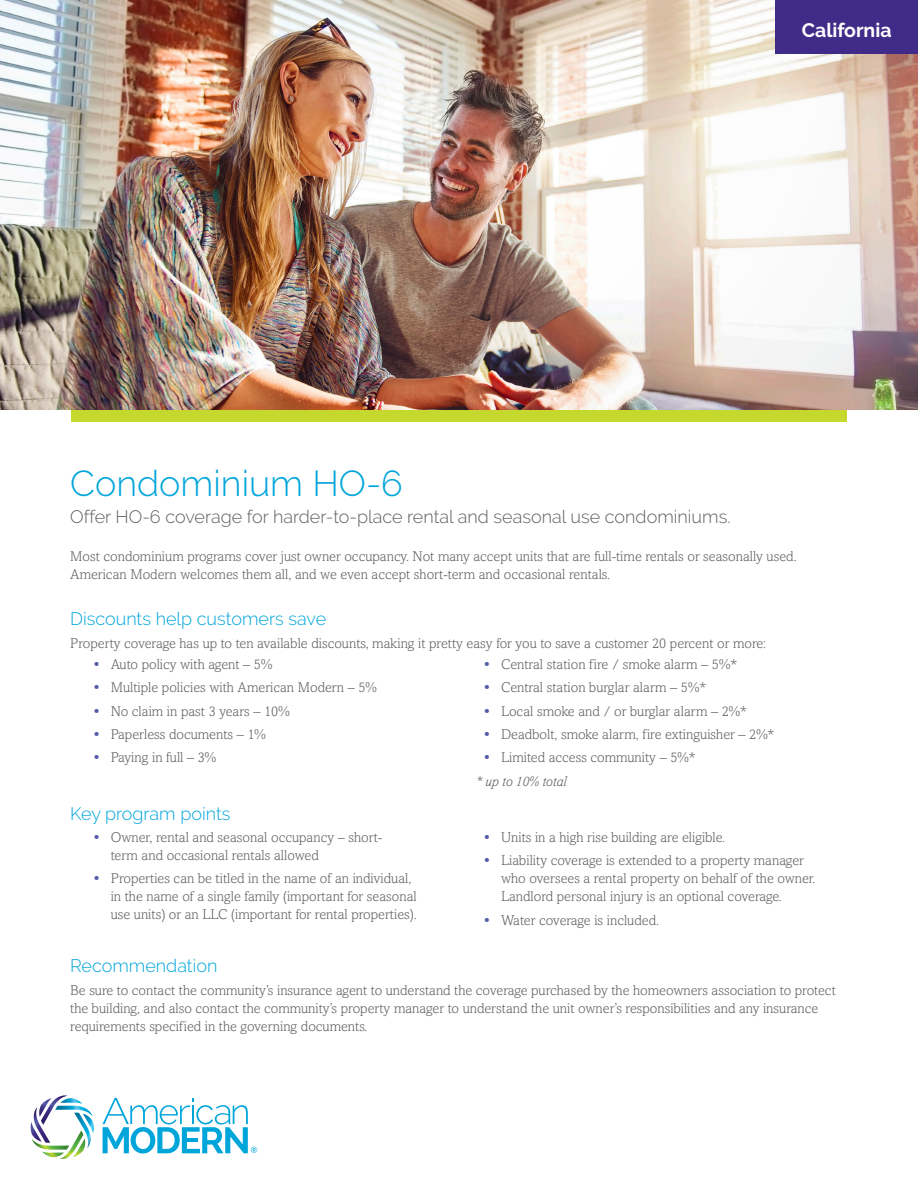
<style>
.page{position:relative;width:918px;height:1188px;background:#fff}
.page>*{position:absolute;margin:0;border:0;box-sizing:border-box;transform-origin:0 0}
.t1{font:300 36px "Raleway";color:#00a5da}
.t2{font:700 19.5px "Raleway";color:#fff}
.t3{font:300 18px "Raleway";color:#5f5f62}
.t4{font:300 18px "Raleway";color:#00a5da}
.t5{font:300 14.25px/18px "Amasis MT Pro";color:#5f5f62}
.split_column_bullets{font:italic 300 14.25px "Amasis MT Pro";color:#5f5f62}
.s1{font-weight:700;color:#555ca9}
</style>
<div class="page">
<img style="left:0;top:0;width:918px;height:410px">
<div style="left:71px;top:410px;width:776px;height:12px;background:#c4d82d"></div>
<img style="left:31px;top:1095px;width:63px;height:64px">
<svg style="left:103px;top:1098px;width:154px;height:56px"></svg>
<div style="left:775px;top:0;width:143px;height:54px;background:#402b89"></div>
<p class="t2" style="left:802px;top:19px;width:91px">California</p>
<p class="t1" style="left:70px;top:462px;width:334px">Condominium HO-6</p>
<p class="t3" style="left:70px;top:506px;width:662px">Offer HO-6 coverage for harder-to-place rental and seasonal use condominiums.</p>
<p class="t5" style="left:70px;top:547px;width:728px">Most condominium programs cover just owner occupancy. Not many accept units that are full-time rentals or seasonally used.<br>American Modern welcomes them all, and we even accept short-term and occasional rentals.</p>
<p class="t4" style="left:70px;top:608px;width:257px">Discounts help customers save</p>
<p class="t5" style="left:70px;top:634px;width:698px">Property coverage has up to ten available discounts, making it pretty easy for you to save a customer 20 percent or more:</p>
<p class="t5" style="left:94px;top:655px;width:180px"><span class="s1">•</span> Auto policy with agent – 5%</p>
<p class="t5" style="left:94px;top:679px;width:284px"><span class="s1">•</span> Multiple policies with American Modern – 5%</p>
<p class="t5" style="left:94px;top:702px;width:197px"><span class="s1">•</span> No claim in past 3 years – 10%</p>
<p class="t5" style="left:94px;top:725px;width:173px"><span class="s1">•</span> Paperless documents – 1%</p>
<p class="t5" style="left:94px;top:749px;width:124px"><span class="s1">•</span> Paying in full – 3%</p>
<p class="t5" style="left:485px;top:655px;width:254px"><span class="s1">•</span> Central station fire / smoke alarm – 5%*</p>
<p class="t5" style="left:485px;top:679px;width:223px"><span class="s1">•</span> Central station burglar alarm – 5%*</p>
<p class="t5" style="left:485px;top:702px;width:264px"><span class="s1">•</span> Local smoke and / or burglar alarm – 2%*</p>
<p class="t5" style="left:485px;top:725px;width:291px"><span class="s1">•</span> Deadbolt, smoke alarm, fire extinguisher – 2%*</p>
<p class="t5" style="left:485px;top:749px;width:213px"><span class="s1">•</span> Limited access community – 5%*</p>
<p class="split_column_bullets" style="left:476px;top:773px;width:93px">* up to 10% total</p>
<p class="t4" style="left:70px;top:803px;width:162px">Key program points</p>
<p class="t5" style="left:111px;top:828px;width:273px;text-indent:-17px"><span class="s1">•</span> Owner, rental and seasonal occupancy – short&shy;term and occasional rentals allowed</p>
<p class="t5" style="left:111px;top:870px;width:308px;text-indent:-17px"><span class="s1">•</span> Properties can be titled in the name of an individual, in the name of a single family (important for seasonal use units) or an LLC (important for rental properties).</p>
<p class="t5" style="left:485px;top:828px;width:242px"><span class="s1">•</span> Units in a high rise building are eligible.</p>
<p class="t5" style="left:501px;top:852px;width:316px;text-indent:-16px"><span class="s1">•</span> Liability coverage is extended to a property manager who oversees a rental property on behalf of the owner.<br>Landlord personal injury is an optional coverage.</p>
<p class="t5" style="left:485px;top:911px;width:176px"><span class="s1">•</span> Water coverage is included.</p>
<p class="t4" style="left:70px;top:955px;width:149px">Recommendation</p>
<p class="t5" style="left:70px;top:981px;width:767px">Be sure to contact the community’s insurance agent to understand the coverage purchased by the homeowners association to protect the building, and also contact the community’s property manager to understand the unit owner’s responsibilities and any insurance requirements specified in the governing documents.</p>
</div>
